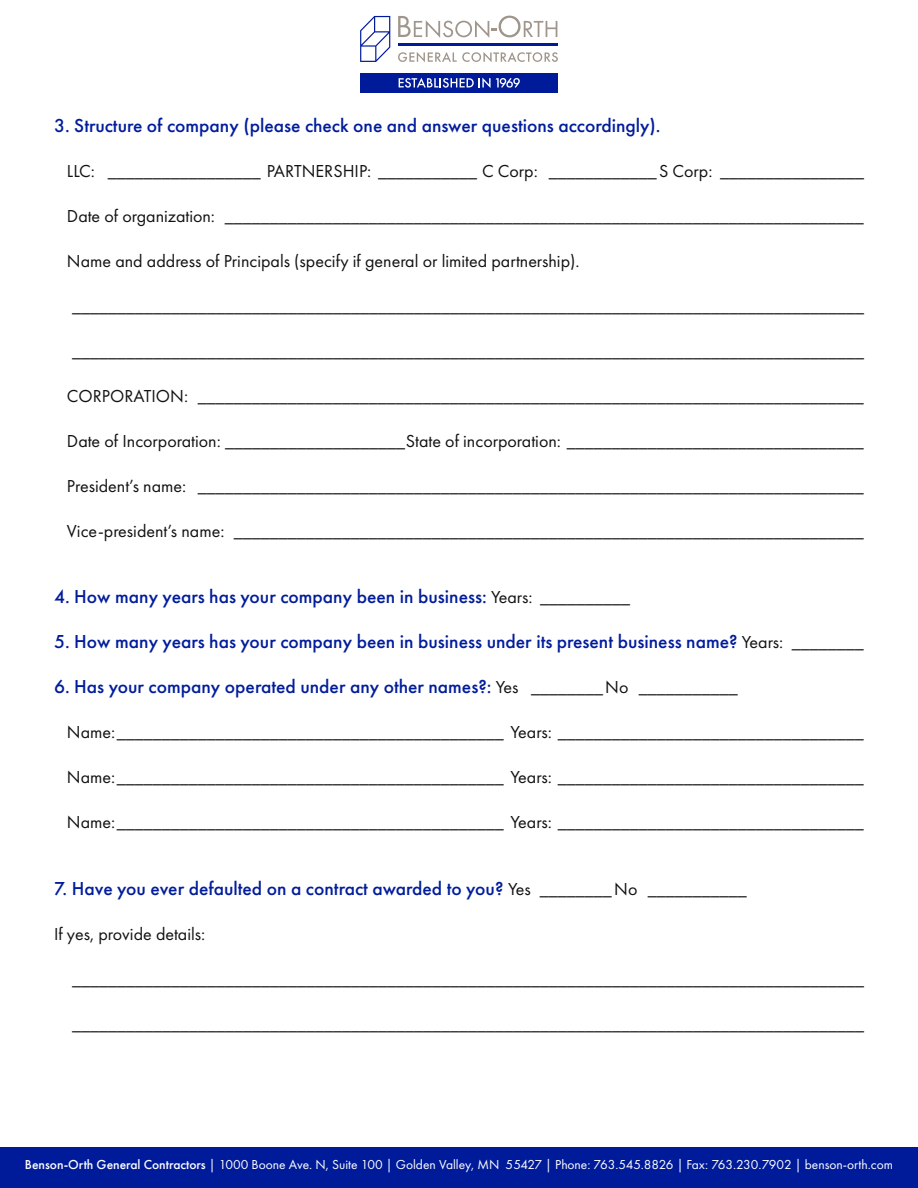
<style>
.page{position:relative;width:918px;height:1188px;background:#fff}
.page>*{position:absolute;margin:0;border:0;box-sizing:border-box;transform-origin:0 0}
.Section_header{font:500 19.5px "Futura PT";color:#001c9b}
.Form_Area{font:18px "Futura PT";color:#121212}
.Section_header-2{font:18px "Futura PT";color:#121212}
.t1{font:13.5px "Futura PT";color:#fff}
.s1{font-weight:400;font-size:18px;color:#121212}
.s2{font-weight:500}
</style>
<div class="page">
<div style="left:0;top:1148px;width:918px;height:40px;background:#001b9a"></div>
<svg style="left:398px;top:52px;width:160px;height:10px"></svg>
<svg style="left:398px;top:16px;width:159px;height:22px"></svg>
<hr style="left:398px;top:44px;width:160px;height:2px;background:#001b9a">
<svg style="left:360px;top:16px;width:30px;height:46px"></svg>
<div style="left:360px;top:73px;width:198px;height:19px;background:#001b9a"></div>
<svg style="left:399px;top:78px;width:121px;height:10px"></svg>
<p class="Section_header" style="left:54px;top:113px;width:608px">3. Structure of company (please check one and answer questions accordingly).</p>
<p class="Form_Area" style="left:67px;top:160px;width:799px">LLC: _________________ PARTNERSHIP: ___________ C Corp: ____________S Corp: ________________</p>
<p class="Form_Area" style="left:67px;top:205px;width:799px">Date of organization: _______________________________________________________________________</p>
<p class="Form_Area" style="left:67px;top:250px;width:514px">Name and address of Principals (specify if general or limited partnership).</p>
<p class="Form_Area" style="left:72px;top:295px;width:793px">________________________________________________________________________________________</p>
<p class="Form_Area" style="left:72px;top:340px;width:793px">________________________________________________________________________________________</p>
<p class="Form_Area" style="left:67px;top:385px;width:799px">CORPORATION: __________________________________________________________________________</p>
<p class="Form_Area" style="left:67px;top:430px;width:799px">Date of Incorporation: ____________________State of incorporation: _________________________________</p>
<p class="Form_Area" style="left:67px;top:475px;width:799px">President’s name: __________________________________________________________________________</p>
<p class="Form_Area" style="left:67px;top:520px;width:799px">Vice-president’s name: ______________________________________________________________________</p>
<p class="Section_header" style="left:54px;top:585px;width:578px">4. How many years has your company been in business: <span class="s1">Years: __________</span></p>
<p class="Section_header" style="left:54px;top:630px;width:811px">5. How many years has your company been in business under its present business name? <span class="s1">Years: ________</span></p>
<p class="Section_header" style="left:54px;top:675px;width:685px">6. Has your company operated under any other names?: <span class="s1">Yes ________No ___________</span></p>
<p class="Form_Area" style="left:67px;top:721px;width:799px">Name:___________________________________________ Years: __________________________________</p>
<p class="Form_Area" style="left:67px;top:766px;width:799px">Name:___________________________________________ Years: __________________________________</p>
<p class="Form_Area" style="left:67px;top:811px;width:799px">Name:___________________________________________ Years: __________________________________</p>
<p class="Section_header" style="left:54px;top:876px;width:694px">7. Have you ever defaulted on a contract awarded to you? <span class="s1">Yes ________No ___________</span></p>
<p class="Section_header-2" style="left:54px;top:923px;width:153px">If yes, provide details:</p>
<p class="Form_Area" style="left:72px;top:968px;width:793px">________________________________________________________________________________________</p>
<p class="Form_Area" style="left:72px;top:1013px;width:793px">________________________________________________________________________________________</p>
<p class="t1" style="left:25px;top:1157px;width:870px"><span class="s2">Benson-Orth General Contractors</span> | 1000 Boone Ave. N, Suite 100 | Golden Valley, MN 55427 | Phone: 763.545.8826 | Fax: 763.230.7902 | benson-orth.com</p>
</div>
